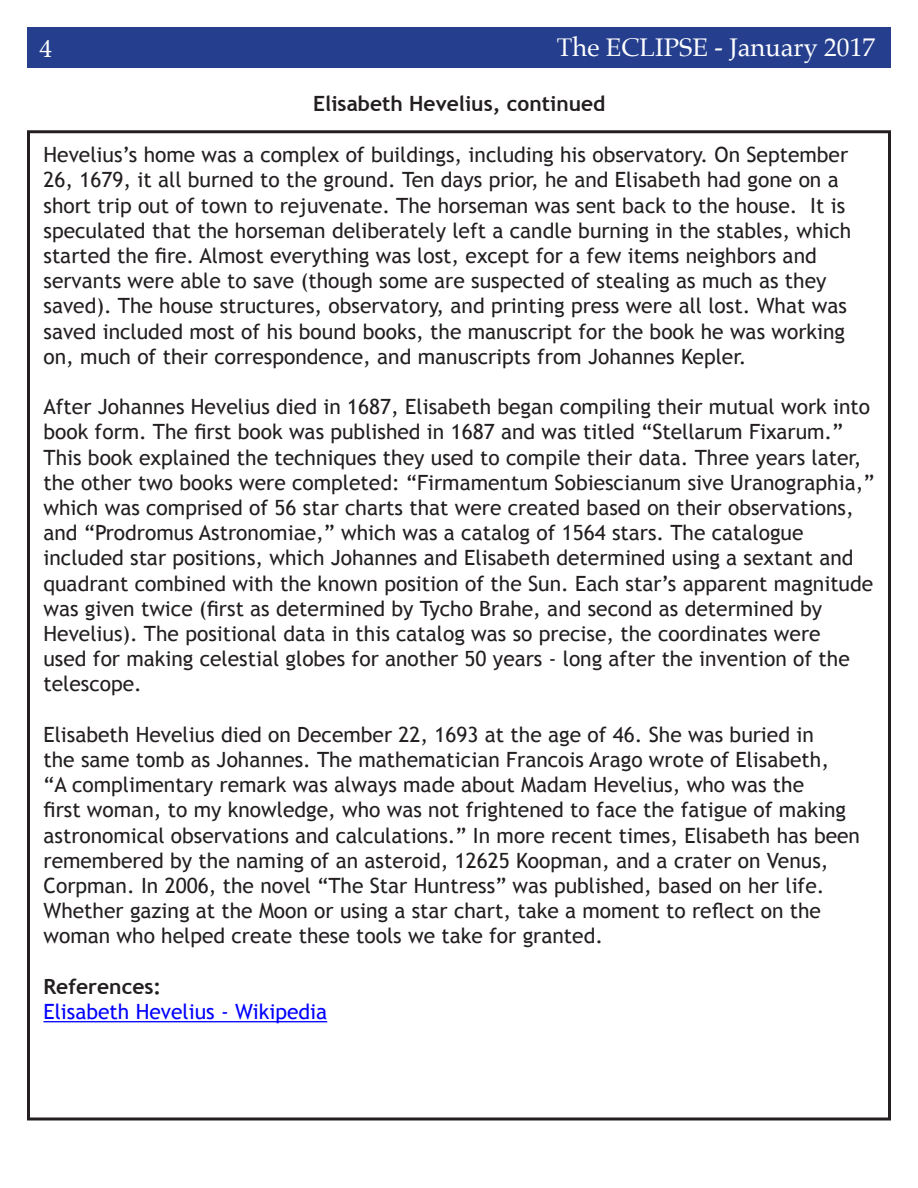
<style>
.page{position:relative;width:918px;height:1188px;background:#fff}
.page>*{position:absolute;margin:0;border:0;box-sizing:border-box;transform-origin:0 0}
.t1{font:27px "Minion Pro";color:#fff}
.t2{font:25.5px "Palatino";color:#fff}
.t3{font:21px/25.2px "Trebuchet MS";color:#231f20}
.t4{font:700 21px "Trebuchet MS";color:#231f20}
.t5{font:21px "Trebuchet MS";color:#00f}
</style>
<div class="page">
<div style="left:27px;top:27px;width:864px;height:41px;background:#253f8e"></div>
<hr style="left:44px;top:1021px;width:283px;height:1px;background:#00f">
<p class="t1" style="left:39px;top:31px;width:14px">4</p>
<p class="t2" style="left:557px;top:35px;width:320px">The ECLIPSE - January 2017</p>
<p class="t4" style="left:313px;top:91px;width:294px">Elisabeth Hevelius, continued</p>
<p class="t3" style="left:44px;top:142px;width:809px">Hevelius’s home was a complex of buildings, including his observatory. On September 26, 1679, it all burned to the ground. Ten days prior, he and Elisabeth had gone on a short trip out of town to rejuvenate. The horseman was sent back to the house. It is speculated that the horseman deliberately left a candle burning in the stables, which started the fire. Almost everything was lost, except for a few items neighbors and servants were able to save (though some are suspected of stealing as much as they saved). The house structures, observatory, and printing press were all lost. What was saved included most of his bound books, the manuscript for the book he was working on, much of their correspondence, and manuscripts from Johannes Kepler.</p>
<p class="t3" style="left:44px;top:394px;width:832px">After Johannes Hevelius died in 1687, Elisabeth began compiling their mutual work into book form. The first book was published in 1687 and was titled “Stellarum Fixarum.” This book explained the techniques they used to compile their data. Three years later, the other two books were completed: “Firmamentum Sobiescianum sive Uranographia,” which was comprised of 56 star charts that were created based on their observations, and “Prodromus Astronomiae,” which was a catalog of 1564 stars. The catalogue included star positions, which Johannes and Elisabeth determined using a sextant and quadrant combined with the known position of the Sun. Each star’s apparent magnitude was given twice (first as determined by Tycho Brahe, and second as determined by Hevelius). The positional data in this catalog was so precise, the coordinates were<br>used for making celestial globes for another 50 years - long after the invention of the telescope.</p>
<p class="t3" style="left:44px;top:722px;width:818px">Elisabeth Hevelius died on December 22, 1693 at the age of 46. She was buried in<br>the same tomb as Johannes. The mathematician Francois Arago wrote of Elisabeth,<br>“A complimentary remark was always made about Madam Hevelius, who was the<br>first woman, to my knowledge, who was not frightened to face the fatigue of making astronomical observations and calculations.” In more recent times, Elisabeth has been remembered by the naming of an asteroid, 12625 Koopman, and a crater on Venus, Corpman. In 2006, the novel “The Star Huntress” was published, based on her life.<br>Whether gazing at the Moon or using a star chart, take a moment to reflect on the woman who helped create these tools we take for granted.</p>
<p class="t4" style="left:44px;top:974px;width:119px">References:</p>
<p class="t5" style="left:44px;top:999px;width:285px">Elisabeth Hevelius - Wikipedia</p>
</div>
